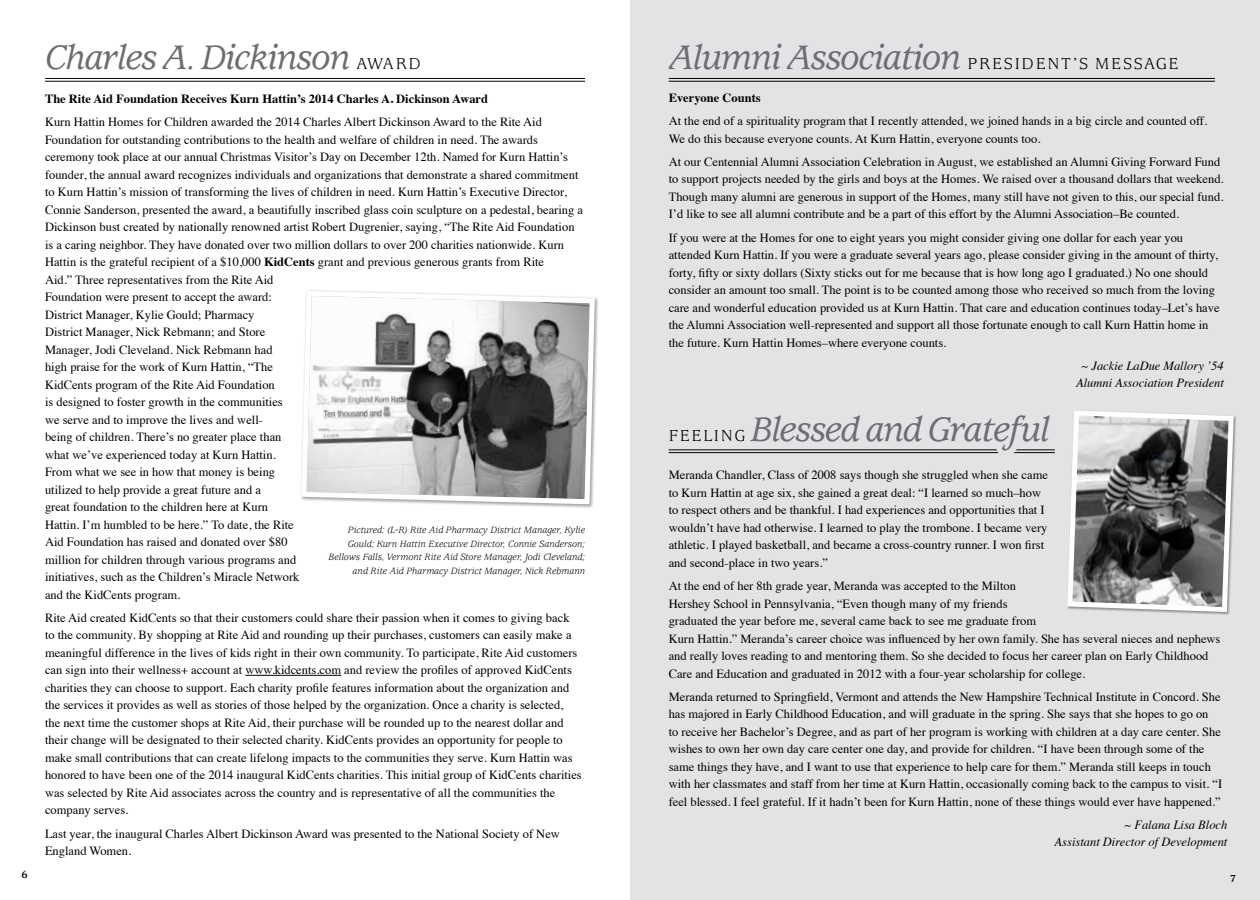
<style>
.page{position:relative;width:1260px;height:900px;background:#fff}
.page>*{position:absolute;margin:0;border:0;box-sizing:border-box;transform-origin:0 0}
.t1{font:italic 500 37.5px "AT Usherwood";letter-spacing:-.03em;color:#6d6e71}
.t2{font:17.5px "AT Usherwood";letter-spacing:.1em;color:#000}
.t3{font:12.5px/17.5px "Times";color:#000}
.t4{font:italic 12.5px/17.5px "Times";color:#000;text-align:center}
.t5{font:700 12.5px "Times";color:#000}
.t6{font:700 11.25px "AT Usherwood";color:#000}
.t7{font:italic 10px/13.8px "AT Usherwood";color:#000;text-align:right}
.s1{font-weight:400;font-style:normal;font-size:17.5px;color:#000}
.s2{font-weight:700}
</style>
<div class="page">
<div style="left:630px;top:0;width:630px;height:900px;background:#e2e3e4"></div>
<hr style="left:669px;top:78px;width:546px;height:1px;background:#000">
<hr style="left:669px;top:81px;width:546px;height:1px;background:#000">
<hr style="left:669px;top:450px;width:386px;height:1px;background:#000">
<hr style="left:669px;top:452px;width:386px;height:1px;background:#000">
<div style="left:744px;top:409px;width:312px;height:48px;background:#e2e3e4"></div>
<hr style="left:45px;top:78px;width:540px;height:1px;background:#000">
<hr style="left:45px;top:81px;width:540px;height:1px;background:#000">
<hr style="left:245px;top:675px;width:96px;height:1px;background:#000">
<svg style="left:301px;top:290px;width:296px;height:217px"></svg>
<svg style="left:1067px;top:410px;width:169px;height:205px"></svg>
<p class="t6" style="left:22px;top:869px;width:8px">6</p>
<h1 class="t1" style="left:45px;top:37px;width:377px">Charles A. Dickinson <span class="s1">AWARD</span></h1>
<p class="t5" style="left:45px;top:87px;width:445px">The Rite Aid Foundation Receives Kurn Hattin’s 2014 Charles A. Dickinson Award</p>
<p class="t3" style="left:45px;top:112px;width:540px">Kurn Hattin Homes for Children awarded the 2014 Charles Albert Dickinson Award to the Rite Aid Foundation for outstanding contributions to the health and welfare of children in need. The awards ceremony took place at our annual Christmas Visitor’s Day on December 12th. Named for Kurn Hattin’s founder, the annual award recognizes individuals and organizations that demonstrate a shared commitment to Kurn Hattin’s mission of transforming the lives of children in need. Kurn Hattin’s Executive Director, Connie Sanderson, presented the award, a beautifully inscribed glass coin sculpture on a pedestal, bearing a Dickinson bust created by nationally renowned artist Robert Dugrenier, saying, “The Rite Aid Foundation is a caring neighbor. They have donated over two million dollars to over 200 charities nationwide. Kurn Hattin is the grateful recipient of a $10,000 <span class="s2">KidCents</span> grant and previous generous grants from Rite<br>Aid.” Three representatives from the Rite Aid<br>Foundation were present to accept the award:<br>District Manager, Kylie Gould; Pharmacy<br>District Manager, Nick Rebmann; and Store<br>Manager, Jodi Cleveland. Nick Rebmann had<br>high praise for the work of Kurn Hattin, “The<br>KidCents program of the Rite Aid Foundation<br>is designed to foster growth in the communities<br>we serve and to improve the lives and well-<br>being of children. There’s no greater place than<br>what we’ve experienced today at Kurn Hattin.<br>From what we see in how that money is being<br>utilized to help provide a great future and a<br>great foundation to the children here at Kurn<br>Hattin. I’m humbled to be here.” To date, the Rite<br>Aid Foundation has raised and donated over $80<br>million for children through various programs and<br>initiatives, such as the Children’s Miracle Network<br>and the KidCents program.</p>
<p class="t3" style="left:45px;top:608px;width:538px">Rite Aid created KidCents so that their customers could share their passion when it comes to giving back to the community. By shopping at Rite Aid and rounding up their purchases, customers can easily make a meaningful difference in the lives of kids right in their own community. To participate, Rite Aid customers can sign into their wellness+ account at www.kidcents.com and review the profiles of approved KidCents charities they can choose to support. Each charity profile features information about the organization and the services it provides as well as stories of those helped by the organization. Once a charity is selected,<br>the next time the customer shops at Rite Aid, their purchase will be rounded up to the nearest dollar and their change will be designated to their selected charity. KidCents provides an opportunity for people to make small contributions that can create lifelong impacts to the communities they serve. Kurn Hattin was honored to have been one of the 2014 inaugural KidCents charities. This initial group of KidCents charities was selected by Rite Aid associates across the country and is representative of all the communities the company serves.</p>
<p class="t3" style="left:45px;top:823px;width:516px">Last year, the inaugural Charles Albert Dickinson Award was presented to the National Society of New<br>England Women.</p>
<p class="t7" style="left:329px;top:523px;width:258px">Pictured: (L-R) Rite Aid Pharmacy District Manager, Kylie Gould; Kurn Hattin Executive Director, Connie Sanderson; Bellows Falls, Vermont Rite Aid Store Manager, Jodi Cleveland; and Rite Aid Pharmacy District Manager, Nick Rebmann</p>
<h1 class="t1" style="left:669px;top:37px;width:294px">Alumni Association</h1>
<h2 class="t2" style="left:968px;top:55px;width:213px">PRESIDENT’S MESSAGE</h2>
<p class="t5" style="left:669px;top:86px;width:94px">Everyone Counts</p>
<p class="t3" style="left:669px;top:111px;width:540px">At the end of a spirituality program that I recently attended, we joined hands in a big circle and counted off.<br>We do this because everyone counts. At Kurn Hattin, everyone counts too.</p>
<p class="t3" style="left:669px;top:152px;width:557px">At our Centennial Alumni Association Celebration in August, we established an Alumni Giving Forward Fund to support projects needed by the girls and boys at the Homes. We raised over a thousand dollars that weekend.<br>Though many alumni are generous in support of the Homes, many still have not given to this, our special fund.<br>I’d like to see all alumni contribute and be a part of this effort by the Alumni Association–Be counted.</p>
<p class="t3" style="left:669px;top:227px;width:552px">If you were at the Homes for one to eight years you might consider giving one dollar for each year you attended Kurn Hattin. If you were a graduate several years ago, please consider giving in the amount of thirty, forty, fifty or sixty dollars (Sixty sticks out for me because that is how long ago I graduated.) No one should consider an amount too small. The point is to be counted among those who received so much from the loving care and wonderful education provided us at Kurn Hattin. That care and education continues today–Let’s have the Alumni Association well-represented and support all those fortunate enough to call Kurn Hattin home in the future. Kurn Hattin Homes–where everyone counts.</p>
<p class="t4" style="left:1076px;top:356px;width:149px">~ Jackie LaDue Mallory ’54<br>Alumni Association President</p>
<h1 class="t1" style="left:751px;top:409px;width:300px">Blessed and Grateful</h1>
<h2 class="t2" style="left:669px;top:426px;width:78px">FEELING</h2>
<p class="t3" style="left:669px;top:465px;width:381px">Meranda Chandler, Class of 2008 says though she struggled when she came to Kurn Hattin at age six, she gained a great deal: “I learned so much–how to respect others and be thankful. I had experiences and opportunities that I wouldn’t have had otherwise. I learned to play the trombone. I became very athletic. I played basketball, and became a cross-country runner. I won first and second-place in two years.”</p>
<p class="t3" style="left:669px;top:576px;width:553px">At the end of her 8th grade year, Meranda was accepted to the Milton<br>Hershey School in Pennsylvania, “Even though many of my friends<br>graduated the year before me, several came back to see me graduate from<br>Kurn Hattin.” Meranda’s career choice was influenced by her own family. She has several nieces and nephews and really loves reading to and mentoring them. So she decided to focus her career plan on Early Childhood Care and Education and graduated in 2012 with a four-year scholarship for college.</p>
<p class="t3" style="left:669px;top:687px;width:555px">Meranda returned to Springfield, Vermont and attends the New Hampshire Technical Institute in Concord. She has majored in Early Childhood Education, and will graduate in the spring. She says that she hopes to go on<br>to receive her Bachelor’s Degree, and as part of her program is working with children at a day care center. She wishes to own her own day care center one day, and provide for children. “I have been through some of the same things they have, and I want to use that experience to help care for them.” Meranda still keeps in touch with her classmates and staff from her time at Kurn Hattin, occasionally coming back to the campus to visit. “I feel blessed. I feel grateful. If it hadn’t been for Kurn Hattin, none of these things would ever have happened.”</p>
<p class="t4" style="left:1055px;top:815px;width:174px;text-align:right">~ Falana Lisa Bloch<br>Assistant Director of Development</p>
<p class="t6" style="left:1230px;top:872px;width:8px">7</p>
</div>
